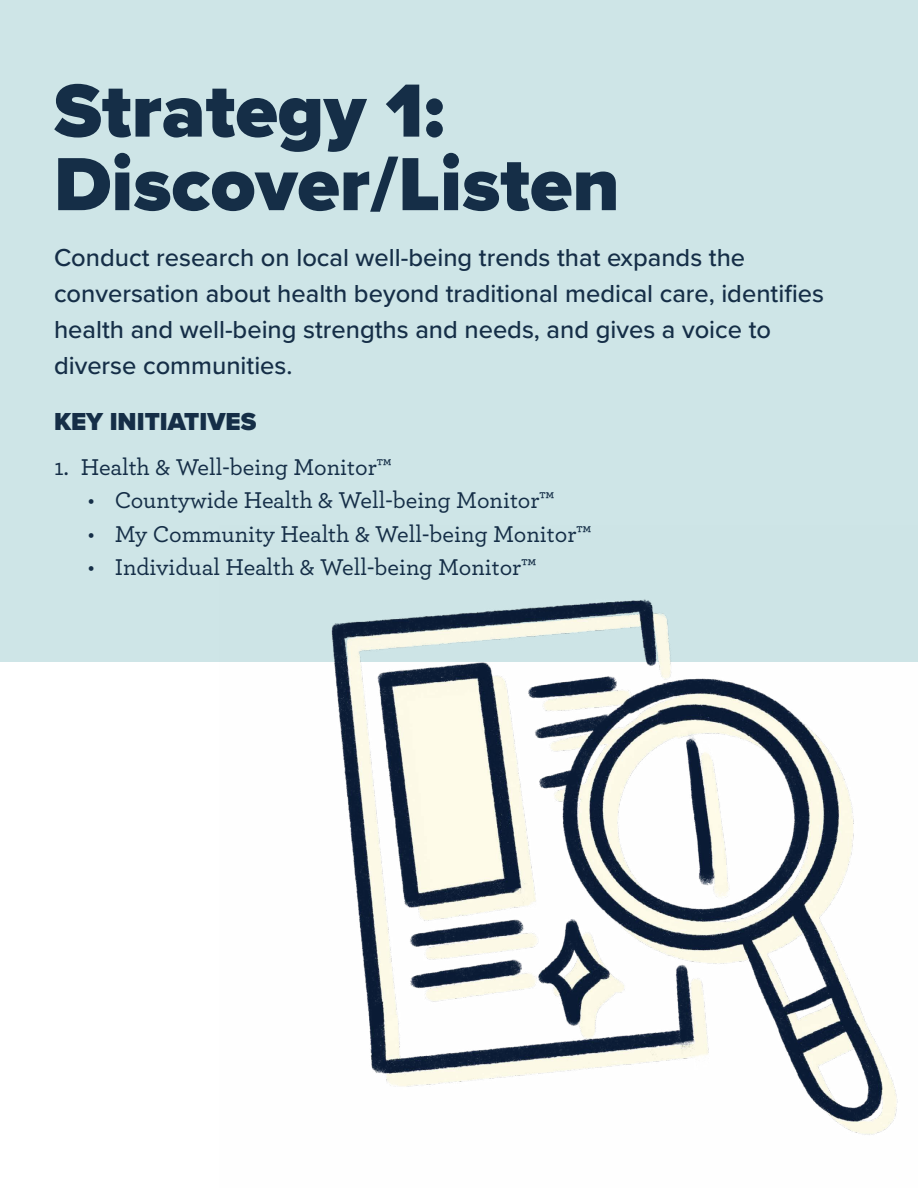
<style>
.page{position:relative;width:918px;height:1188px;background:#fff}
.page>*{position:absolute;margin:0;border:0;box-sizing:border-box;transform-origin:0 0}
.t1{font:900 78px/73.5px "Proxima Nova";color:#152e47}
.t2{font:500 25.5px/36px "Proxima Nova";color:#152e47}
.t3{font:900 25.5px "Proxima Nova";color:#152e47}
.t4{font:500 24px "Archer";color:#152e47}
</style>
<div class="page">
<div style="left:0;top:0;width:918px;height:662px;background:#cee5e7"></div>
<img style="left:331px;top:599px;width:567px;height:536px">
<h1 class="t1" style="left:54px;top:73px;width:567px">Strategy 1:<br>Discover/Listen</h1>
<p class="t2" style="left:54px;top:239px;width:772px">Conduct research on local well-being trends that expands the conversation about health beyond traditional medical care, identifies health and well-being strengths and needs, and gives a voice to diverse communities.</p>
<p class="t3" style="left:54px;top:402px;width:204px">KEY INITIATIVES</p>
<p class="t4" style="left:54px;top:449px;width:339px">1. Health &amp; Well-being Monitor™</p>
<p class="t4" style="left:88px;top:483px;width:468px">• Countywide Health &amp; Well-being Monitor™</p>
<p class="t4" style="left:88px;top:516px;width:505px">• My Community Health &amp; Well-being Monitor™</p>
<p class="t4" style="left:88px;top:550px;width:450px">• Individual Health &amp; Well-being Monitor™</p>
</div>
